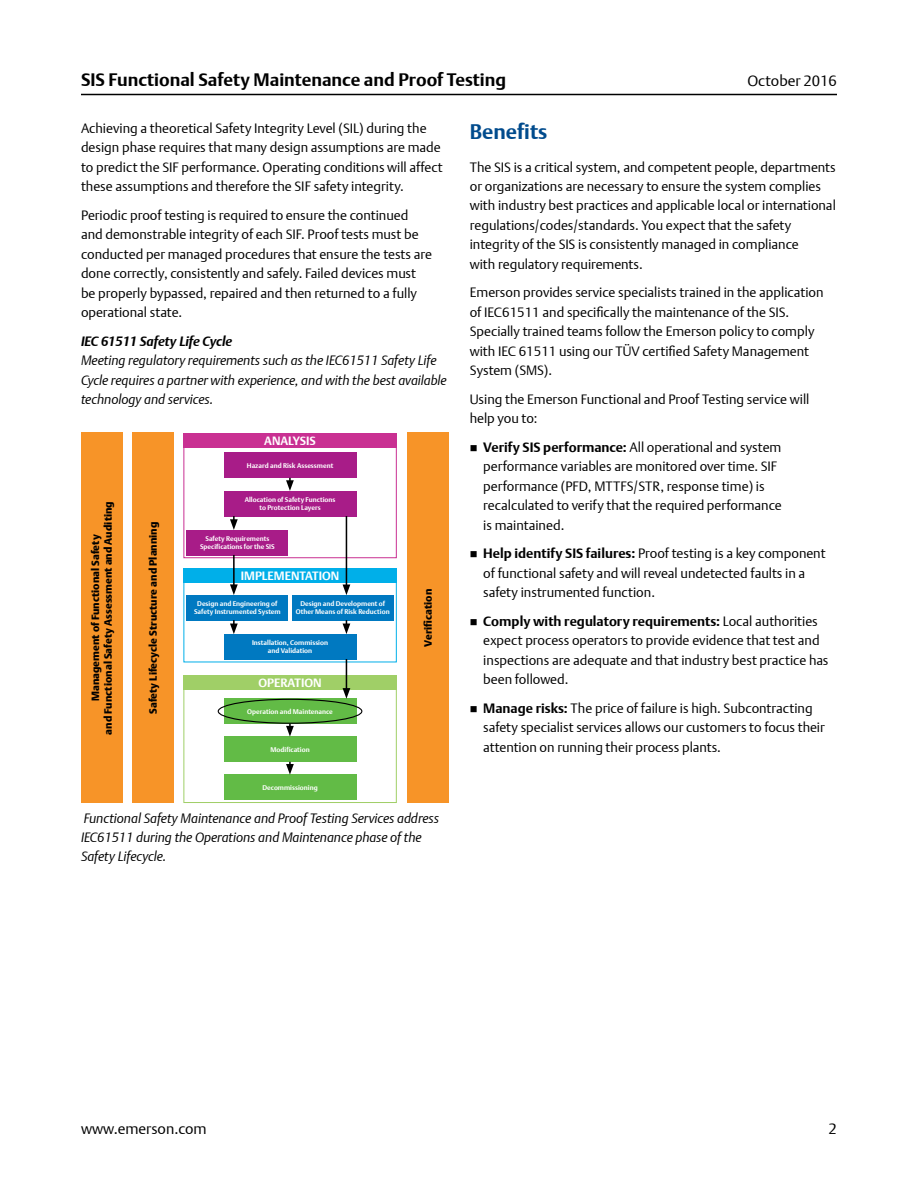
<style>
.page{position:relative;width:918px;height:1188px;background:#fff}
.page>*{position:absolute;margin:0;border:0;box-sizing:border-box;transform-origin:0 0}
.t1{font:700 21px "DTL Argo T";color:#004b8d}
.t2{font:700 18px "DTL Argo T";color:#000}
.t3{font:15px "DTL Argo T Light";color:#000}
.t4{font:13.5px/19.5px "DTL Argo T Light";color:#000}
.t5{font:italic 13.5px/19.5px "DTL Argo T Light";letter-spacing:-.005em;color:#000}
.t6{font:700 13.5px "DTL Argo T";color:#000}
.t7{font:italic 700 13.5px "DTL Argo T";letter-spacing:-.005em;color:#000}
.t8{font:700 12px "DTL Argo T";color:#fff}
.t9{font:900 10.5px/12.6px "DTL Argo T";color:#000;text-align:center}
.t10{font:700 6.75px/8.1px "DTL Argo T";color:#fff;text-align:center}
.s1{font-family:"DTL Argo T";font-weight:700}
.s2{font-family:"DTL Argo T Light";font-weight:400}
</style>
<div class="page">
<hr style="left:81px;top:94px;width:756px;height:1px;background:#000">
<div style="left:183px;top:446px;width:214px;height:112px;background:#fff;border:1px solid #c93092"></div>
<div style="left:183px;top:685px;width:214px;height:118px;background:#fff;border:1px solid #a0cf67"></div>
<div style="left:81px;top:433px;width:41px;height:370px;background:#f79428"></div>
<div style="left:132px;top:433px;width:41px;height:370px;background:#f79428"></div>
<div style="left:407px;top:433px;width:41px;height:370px;background:#f79428"></div>
<div style="left:183px;top:433px;width:214px;height:15px;background:#c93092"></div>
<div style="left:183px;top:568px;width:214px;height:15px;background:#00afe9"></div>
<div style="left:183px;top:675px;width:214px;height:15px;background:#a0cf67"></div>
<div style="left:224px;top:453px;width:132px;height:25px;background:#a81c88"></div>
<div style="left:224px;top:491px;width:132px;height:25px;background:#a81c88"></div>
<div style="left:224px;top:634px;width:132px;height:25px;background:#0079c1"></div>
<div style="left:187px;top:595px;width:101px;height:25px;background:#0079c1"></div>
<div style="left:187px;top:530px;width:101px;height:25px;background:#a81c88"></div>
<div style="left:292px;top:595px;width:102px;height:25px;background:#0079c1"></div>
<div style="left:224px;top:699px;width:132px;height:25px;background:#62bb46"></div>
<div style="left:224px;top:737px;width:132px;height:25px;background:#62bb46"></div>
<div style="left:224px;top:775px;width:132px;height:25px;background:#62bb46"></div>
<svg style="left:286px;top:478px;width:8px;height:13px"></svg>
<svg style="left:286px;top:724px;width:8px;height:13px"></svg>
<svg style="left:286px;top:762px;width:8px;height:13px"></svg>
<svg style="left:230px;top:516px;width:8px;height:14px"></svg>
<hr style="left:233px;top:555px;width:2px;height:32px;background:#000">
<svg style="left:230px;top:584px;width:8px;height:11px"></svg>
<svg style="left:230px;top:620px;width:8px;height:14px"></svg>
<hr style="left:346px;top:516px;width:1px;height:71px;background:#000">
<svg style="left:343px;top:585px;width:7px;height:10px"></svg>
<svg style="left:343px;top:620px;width:7px;height:14px"></svg>
<hr style="left:346px;top:659px;width:1px;height:32px;background:#000">
<svg style="left:343px;top:688px;width:7px;height:11px"></svg>
<div style="left:218px;top:699px;width:144px;height:25px;border:1px solid #000;border-radius:50%"></div>
<h2 class="t2" style="left:81px;top:69px;width:427px">SIS Functional Safety Maintenance and Proof Testing</h2>
<p class="t3" style="left:747px;top:72px;width:91px">October 2016</p>
<p class="t4" style="left:81px;top:118px;width:363px">Achieving a theoretical Safety Integrity Level (SIL) during the design phase requires that many design assumptions are made to predict the SIF performance. Operating conditions will affect these assumptions and therefore the SIF safety integrity.</p>
<p class="t4" style="left:81px;top:205px;width:353px">Periodic proof testing is required to ensure the continued and demonstrable integrity of each SIF. Proof tests must be conducted per managed procedures that ensure the tests are done correctly, consistently and safely. Failed devices must be properly bypassed, repaired and then returned to a fully operational state.</p>
<p class="t7" style="left:81px;top:333px;width:153px">IEC 61511 Safety Life Cycle</p>
<p class="t5" style="left:81px;top:350px;width:367px">Meeting regulatory requirements such as the IEC61511 Safety Life<br>Cycle requires a partner with experience, and with the best available technology and services.</p>
<h1 class="t1" style="left:470px;top:119px;width:79px">Benefits</h1>
<p class="t4" style="left:470px;top:157px;width:368px">The SIS is a critical system, and competent people, departments or organizations are necessary to ensure the system complies with industry best practices and applicable local or international regulations/codes/standards. You expect that the safety integrity of the SIS is consistently managed in compliance<br>with regulatory requirements.</p>
<p class="t4" style="left:470px;top:283px;width:355px">Emerson provides service specialists trained in the application of IEC61511 and specifically the maintenance of the SIS.<br>Specially trained teams follow the Emerson policy to comply with IEC 61511 using our TÜV certified Safety Management System (SMS).</p>
<p class="t4" style="left:470px;top:389px;width:341px">Using the Emerson Functional and Proof Testing service will help you to:</p>
<p class="t4" style="left:483px;top:437px;width:300px"><span class="s1">Verify SIS performance:</span> All operational and system performance variables are monitored over time. SIF performance (PFD, MTTFS/STR, response time) is recalculated to verify that the required performance is maintained.</p>
<p class="t4" style="left:483px;top:544px;width:344px"><span class="s1">Help identify SIS failures:</span> Proof testing is a key component of functional safety and will reveal undetected faults in a safety instrumented function.</p>
<p class="t6" style="left:483px;top:613px;width:336px">Comply with regulatory requirements: <span class="s2">Local authorities</span></p>
<p class="t4" style="left:483px;top:631px;width:347px">expect process operators to provide evidence that test and inspections are adequate and that industry best practice has been followed.</p>
<p class="t4" style="left:483px;top:698px;width:343px"><span class="s1">Manage risks:</span> The price of failure is high. Subcontracting safety specialist services allows our customers to focus their attention on running their process plants.</p>
<p class="t8" style="left:264px;top:433px;width:53px">ANALYSIS</p>
<p class="t10" style="left:247px;top:461px;width:88px">Hazard and Risk Assessment</p>
<p class="t10" style="left:245px;top:496px;width:92px">Allocation of Safety Functions to Protection Layers</p>
<p class="t9" style="left:89px;top:735px;width:235px;rotate:-90deg">Management of Functional Safety<br>and Functional Safety Assessment and Auditing</p>
<p class="t9" style="left:147px;top:714px;width:194px;rotate:-90deg">Safety Lifecycle Structure and Planning</p>
<p class="t10" style="left:200px;top:535px;width:76px">Safety Requirements<br>Specifications for the SIS</p>
<p class="t8" style="left:241px;top:569px;width:100px">IMPLEMENTATION</p>
<p class="t9" style="left:422px;top:647px;width:59px;rotate:-90deg">Verification</p>
<p class="t10" style="left:194px;top:600px;width:88px">Design and Engineering of<br>Safety Instrumented System</p>
<p class="t10" style="left:296px;top:600px;width:95px">Design and Development of<br>Other Means of Risk Reduction</p>
<p class="t10" style="left:252px;top:639px;width:78px">Installation, Commission and Validation</p>
<p class="t8" style="left:258px;top:676px;width:65px">OPERATION</p>
<p class="t10" style="left:247px;top:707px;width:87px">Operation and Maintenance</p>
<p class="t10" style="left:270px;top:745px;width:41px">Modification</p>
<p class="t10" style="left:262px;top:783px;width:57px">Decommissioning</p>
<p class="t5" style="left:81px;top:808px;width:360px">Functional Safety Maintenance and Proof Testing Services address<br>IEC61511 during the Operations and Maintenance phase of the<br>Safety Lifecycle.</p>
<p class="t3" style="left:81px;top:1120px;width:127px">www.emerson.com</p>
<p class="t3" style="left:829px;top:1120px;width:10px">2</p>
</div>
